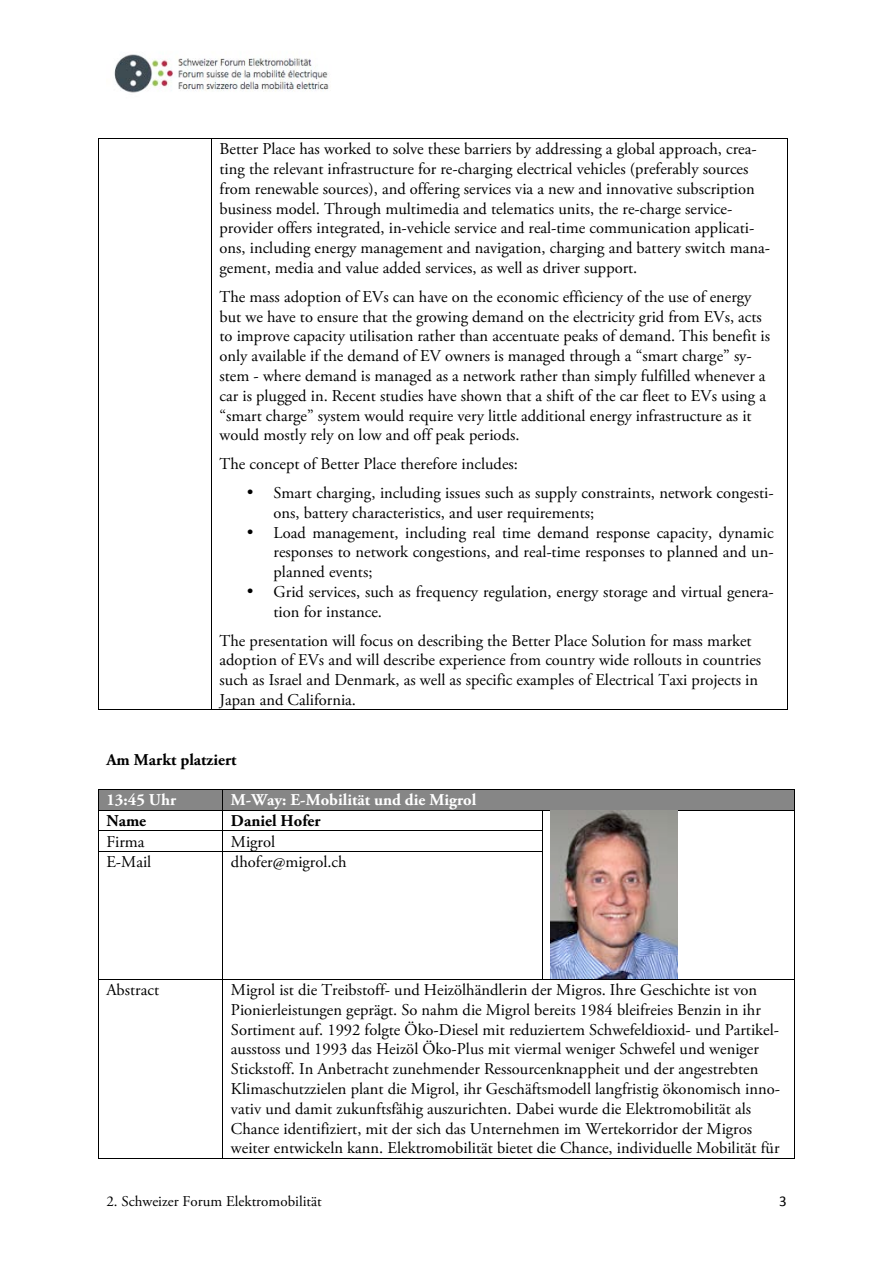
<style>
.page{position:relative;width:893px;height:1263px;background:#fff}
.page>*{position:absolute;margin:0;border:0;box-sizing:border-box;transform-origin:0 0}
.t1{font:16.5px/19.8px "Adobe Garamond Pro";color:#000}
.t2{font:700 16.5px "Adobe Garamond Pro";color:#fff}
.t3{font:700 16.5px "Adobe Garamond Pro";color:#000}
.t4{font:15px "Adobe Garamond Pro";color:#000}
.t5{font:15px "Calibri";color:#000}
</style>
<div class="page">
<img style="left:114px;top:54px;width:215px;height:39px">
<hr style="left:99px;top:138px;width:112px;height:1px;background:#000">
<hr style="left:212px;top:138px;width:574px;height:1px;background:#000">
<hr style="left:98px;top:139px;width:1px;height:571px;background:#000">
<hr style="left:99px;top:710px;width:112px;height:1px;background:#000">
<hr style="left:211px;top:139px;width:1px;height:571px;background:#000">
<hr style="left:212px;top:710px;width:574px;height:1px;background:#000">
<hr style="left:786px;top:139px;width:1px;height:571px;background:#000">
<div style="left:99px;top:790px;width:123px;height:20px;background:#868686"></div>
<div style="left:223px;top:790px;width:571px;height:20px;background:#868686"></div>
<hr style="left:99px;top:790px;width:123px;height:1px;background:#000">
<hr style="left:223px;top:790px;width:571px;height:1px;background:#000">
<hr style="left:99px;top:810px;width:123px;height:1px;background:#000">
<hr style="left:223px;top:810px;width:319px;height:1px;background:#000">
<hr style="left:542px;top:810px;width:252px;height:1px;background:#000">
<hr style="left:99px;top:831px;width:123px;height:1px;background:#000">
<hr style="left:223px;top:831px;width:319px;height:1px;background:#000">
<img style="left:550px;top:811px;width:128px;height:168px">
<svg style="left:98px;top:790px;width:1px;height:62px"></svg>
<hr style="left:99px;top:851px;width:123px;height:1px;background:#000">
<svg style="left:222px;top:790px;width:1px;height:62px"></svg>
<hr style="left:223px;top:851px;width:319px;height:1px;background:#000">
<svg style="left:542px;top:811px;width:1px;height:41px"></svg>
<svg style="left:794px;top:790px;width:1px;height:62px"></svg>
<hr style="left:98px;top:852px;width:1px;height:127px;background:#000">
<hr style="left:222px;top:852px;width:1px;height:127px;background:#000">
<hr style="left:542px;top:852px;width:1px;height:127px;background:#000">
<hr style="left:794px;top:852px;width:1px;height:127px;background:#000">
<hr style="left:99px;top:979px;width:123px;height:1px;background:#000">
<hr style="left:223px;top:979px;width:319px;height:1px;background:#000">
<hr style="left:542px;top:979px;width:252px;height:1px;background:#000">
<hr style="left:98px;top:980px;width:1px;height:178px;background:#000">
<hr style="left:99px;top:1158px;width:123px;height:1px;background:#000">
<hr style="left:222px;top:980px;width:1px;height:178px;background:#000">
<hr style="left:223px;top:1158px;width:571px;height:1px;background:#000">
<hr style="left:794px;top:980px;width:1px;height:178px;background:#000">
<p class="t1" style="left:219px;top:141px;width:552px">Better Place has worked to solve these barriers by addressing a global approach, crea&shy;ting the relevant infrastructure for re-charging electrical vehicles (preferably sources from renewable sources), and offering services via a new and innovative subscription business model. Through multimedia and telematics units, the re-charge service&shy;provider offers integrated, in-vehicle service and real-time communication applicati&shy;ons, including energy management and navigation, charging and battery switch mana&shy;gement, media and value added services, as well as driver support.</p>
<p class="t1" style="left:219px;top:288px;width:552px">The mass adoption of EVs can have on the economic efficiency of the use of energy but we have to ensure that the growing demand on the electricity grid from EVs, acts to improve capacity utilisation rather than accentuate peaks of demand. This benefit is only available if the demand of EV owners is managed through a “smart charge” sy&shy;stem - where demand is managed as a network rather than simply fulfilled whenever a car is plugged in. Recent studies have shown that a shift of the car fleet to EVs using a “smart charge” system would require very little additional energy infrastructure as it would mostly rely on low and off peak periods.</p>
<p class="t1" style="left:219px;top:456px;width:300px">The concept of Better Place therefore includes:</p>
<p class="t1" style="left:273px;top:484px;width:501px;text-indent:-27px">• Smart charging, including issues such as supply constraints, network congesti&shy;ons, battery characteristics, and user requirements;</p>
<p class="t1" style="left:273px;top:524px;width:501px;text-align:justify;text-indent:-27px">• Load management, including real time demand response capacity, dynamic responses to network congestions, and real-time responses to planned and un&shy;planned events;</p>
<p class="t1" style="left:273px;top:583px;width:501px;text-indent:-27px">• Grid services, such as frequency regulation, energy storage and virtual genera&shy;tion for instance.</p>
<p class="t1" style="left:219px;top:632px;width:543px">The presentation will focus on describing the Better Place Solution for mass market adoption of EVs and will describe experience from country wide rollouts in countries such as Israel and Denmark, as well as specific examples of Electrical Taxi projects in Japan and California.</p>
<p class="t3" style="left:106px;top:753px;width:132px">Am Markt platziert</p>
<p class="t2" style="left:106px;top:793px;width:71px">13:45 Uhr</p>
<p class="t2" style="left:231px;top:793px;width:247px">M-Way: E-Mobilität und die Migrol</p>
<p class="t3" style="left:106px;top:814px;width:41px">Name</p>
<p class="t3" style="left:231px;top:814px;width:91px">Daniel Hofer</p>
<p class="t1" style="left:106px;top:833px;width:40px">Firma</p>
<p class="t1" style="left:231px;top:833px;width:46px">Migrol</p>
<p class="t1" style="left:106px;top:853px;width:46px">E-Mail</p>
<p class="t1" style="left:231px;top:853px;width:117px">dhofer@migrol.ch</p>
<p class="t1" style="left:106px;top:981px;width:54px">Abstract</p>
<p class="t1" style="left:231px;top:981px;width:550px">Migrol ist die Treibstoff- und Heizölhändlerin der Migros. Ihre Geschichte ist von Pionierleistungen geprägt. So nahm die Migrol bereits 1984 bleifreies Benzin in ihr Sortiment auf. 1992 folgte Öko-Diesel mit reduziertem Schwefeldioxid- und Partikel&shy;ausstoss und 1993 das Heizöl Öko-Plus mit viermal weniger Schwefel und weniger Stickstoff. In Anbetracht zunehmender Ressourcenknappheit und der angestrebten Klimaschutzzielen plant die Migrol, ihr Geschäftsmodell langfristig ökonomisch inno&shy;vativ und damit zukunftsfähig auszurichten. Dabei wurde die Elektromobilität als Chance identifiziert, mit der sich das Unternehmen im Wertekorridor der Migros weiter entwickeln kann. Elektromobilität bietet die Chance, individuelle Mobilität für</p>
<p class="t4" style="left:106px;top:1195px;width:217px">2. Schweizer Forum Elektromobilität</p>
<p class="t5" style="left:779px;top:1192px;width:9px">3</p>
</div>
